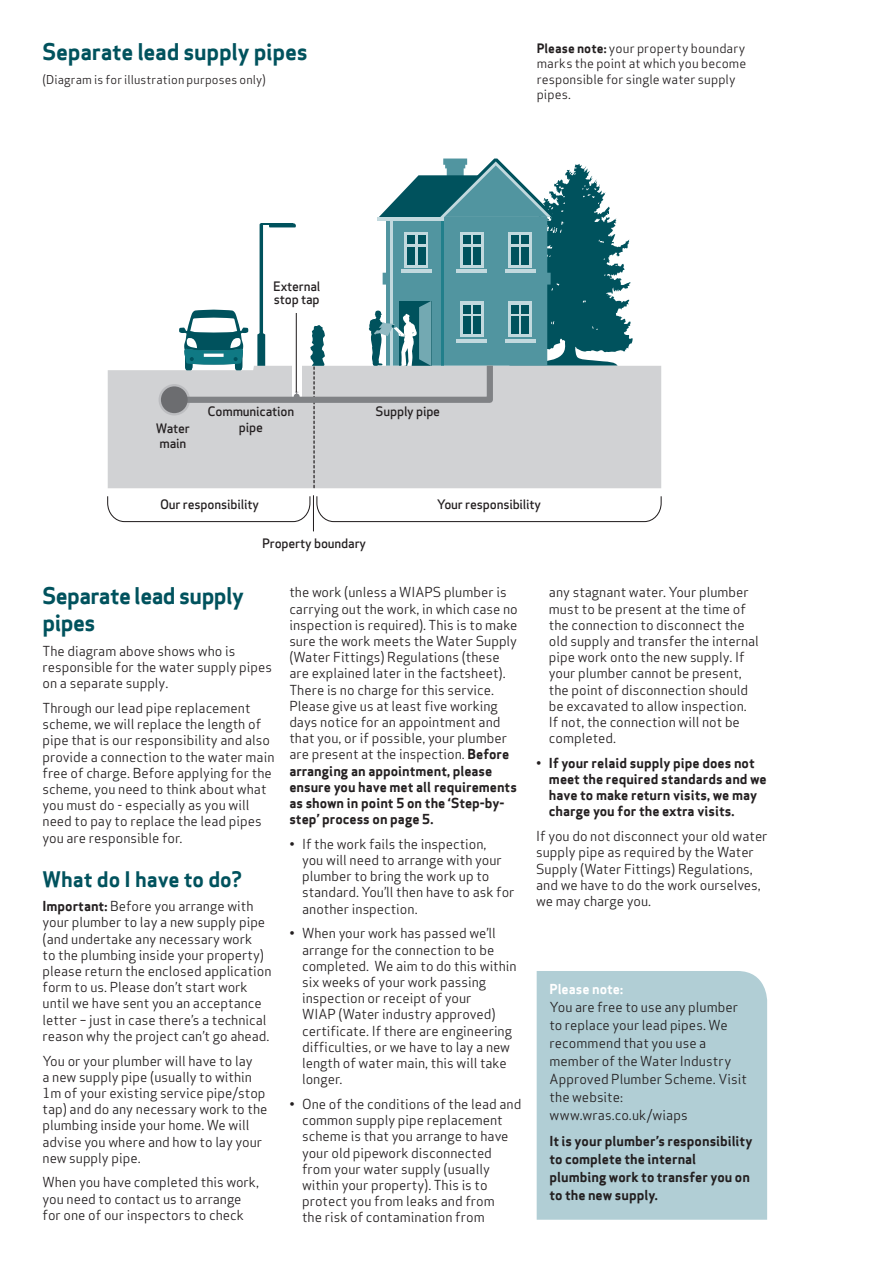
<style>
.page{position:relative;width:893px;height:1263px;background:#fff}
.page>*{position:absolute;margin:0;border:0;box-sizing:border-box;transform-origin:0 0}
.t1{font:700 22.5px/27px "Apex Sans";letter-spacing:-.025em;color:#00525d}
.t2{font:700 21px "Apex Sans";color:#00525d}
.t3{font:13.5px/16.2px "Apex Sans";color:#231f20}
.t4{font:700 13.5px/18px "Apex Sans";color:#231f20}
.t5{font:700 13.5px "Apex Sans";letter-spacing:.005em;color:#fff}
.t6{font:500 12.75px/15.3px "Apex Sans";letter-spacing:-.015em;color:#231f20}
.t7{font:12.75px/15.3px "Apex Sans";letter-spacing:.01em;color:#231f20}
.t8{font:12px "Apex Sans";letter-spacing:.01em;color:#231f20}
.s1{font-weight:700}
</style>
<div class="page">
<div style="left:108px;top:366px;width:553px;height:122px;background:#d1d2d4"></div>
<div style="left:159px;top:384px;width:31px;height:31px;background:#bcbdc0;border-radius:50%"></div>
<svg style="left:175px;top:159px;width:458px;height:329px"></svg>
<div style="left:161px;top:386px;width:27px;height:27px;background:#6c6d70;border-radius:50%"></div>
<hr style="left:296px;top:313px;width:1px;height:79px;background:#231f20">
<svg style="left:107px;top:495px;width:555px;height:28px"></svg>
<hr style="left:313px;top:496px;width:1px;height:35px;background:#231f20">
<div style="left:537px;top:971px;width:230px;height:249px;background:#b1ced5"></div>
<h1 class="t1" style="left:43px;top:39px;width:267px">Separate lead supply pipes</h1>
<p class="t8" style="left:43px;top:70px;width:225px">(Diagram is for illustration purposes only)</p>
<p class="t6" style="left:273px;top:278px;width:49px;line-height:12.9px">External stop tap</p>
<p class="t6" style="left:156px;top:419px;width:36px">Water main</p>
<p class="t6" style="left:208px;top:402px;width:88px;text-align:center">Communication pipe</p>
<p class="t6" style="left:376px;top:402px;width:66px">Supply pipe</p>
<p class="t7" style="left:537px;top:40px;width:211px"><span class="s1">Please note:</span> your property boundary marks the point at which you become responsible for single water supply pipes.</p>
<p class="t6" style="left:160px;top:495px;width:100px">Our responsibility</p>
<p class="t6" style="left:437px;top:495px;width:106px">Your responsibility</p>
<p class="t6" style="left:262px;top:534px;width:106px">Property boundary</p>
<h1 class="t1" style="left:43px;top:582px;width:203px">Separate lead supply pipes</h1>
<p class="t3" style="left:43px;top:641px;width:231px">The diagram above shows who is responsible for the water supply pipes on a separate supply.</p>
<p class="t3" style="left:43px;top:698px;width:233px">Through our lead pipe replacement scheme, we will replace the length of pipe that is our responsibility and also provide a connection to the water main free of charge. Before applying for the scheme, you need to think about what you must do - especially as you will need to pay to replace the lead pipes you are responsible for.</p>
<h2 class="t2" style="left:43px;top:865px;width:201px">What do I have to do?</h2>
<p class="t3" style="left:43px;top:897px;width:230px"><span class="s1">Important:</span> Before you arrange with your plumber to lay a new supply pipe (and undertake any necessary work<br>to the plumbing inside your property) please return the enclosed application form to us. Please don’t start work until we have sent you an acceptance letter – just in case there’s a technical reason why the project can’t go ahead.</p>
<p class="t3" style="left:43px;top:1051px;width:226px">You or your plumber will have to lay<br>a new supply pipe (usually to within<br>1m of your existing service pipe/stop tap) and do any necessary work to the plumbing inside your home. We will advise you where and how to lay your new supply pipe.</p>
<p class="t3" style="left:43px;top:1173px;width:218px">When you have completed this work, you need to contact us to arrange for one of our inspectors to check</p>
<p class="t3" style="left:289px;top:583px;width:230px">the work (unless a WIAPS plumber is carrying out the work, in which case no inspection is required). This is to make sure the work meets the Water Supply (Water Fittings) Regulations (these are explained later in the factsheet).<br>There is no charge for this service.<br>Please give us at least five working days notice for an appointment and that you, or if possible, your plumber are present at the inspection. <span class="s1">Before arranging an appointment, please ensure you have met all requirements as shown in point 5 on the ‘Step-by&shy;step’ process on page 5.</span></p>
<p class="t3" style="left:302px;top:834px;width:214px;text-indent:-13px">• If the work fails the inspection,<br>you will need to arrange with your plumber to bring the work up to standard. You’ll then have to ask for another inspection.</p>
<p class="t3" style="left:302px;top:924px;width:216px;text-indent:-13px">• When your work has passed we’ll arrange for the connection to be completed. We aim to do this within six weeks of your work passing inspection or receipt of your<br>WIAP (Water industry approved) certificate. If there are engineering difficulties, or we have to lay a new length of water main, this will take longer.</p>
<p class="t3" style="left:302px;top:1094px;width:221px;text-indent:-13px">• One of the conditions of the lead and common supply pipe replacement scheme is that you arrange to have your old pipework disconnected from your water supply (usually within your property). This is to protect you from leaks and from<br>the risk of contamination from</p>
<p class="t3" style="left:549px;top:583px;width:211px">any stagnant water. Your plumber must to be present at the time of the connection to disconnect the old supply and transfer the internal pipe work onto the new supply. If your plumber cannot be present, the point of disconnection should be excavated to allow inspection.<br>If not, the connection will not be completed.</p>
<p class="t4" style="left:549px;top:755px;width:219px;line-height:16.2px;text-indent:-13px">• If your relaid supply pipe does not meet the required standards and we have to make return visits, we may charge you for the extra visits.</p>
<p class="t3" style="left:536px;top:827px;width:233px">If you do not disconnect your old water supply pipe as required by the Water Supply (Water Fittings) Regulations, and we have to do the work ourselves, we may charge you.</p>
<p class="t5" style="left:549px;top:980px;width:75px">Please note:</p>
<p class="t3" style="left:549px;top:996px;width:199px;line-height:18px">You are free to use any plumber to replace your lead pipes. We recommend that you use a member of the Water Industry<br>Approved Plumber Scheme. Visit the website: www.wras.co.uk/wiaps</p>
<p class="t4" style="left:549px;top:1132px;width:205px">It is your plumber’s responsibility to complete the internal plumbing work to transfer you on to the new supply.</p>
</div>
